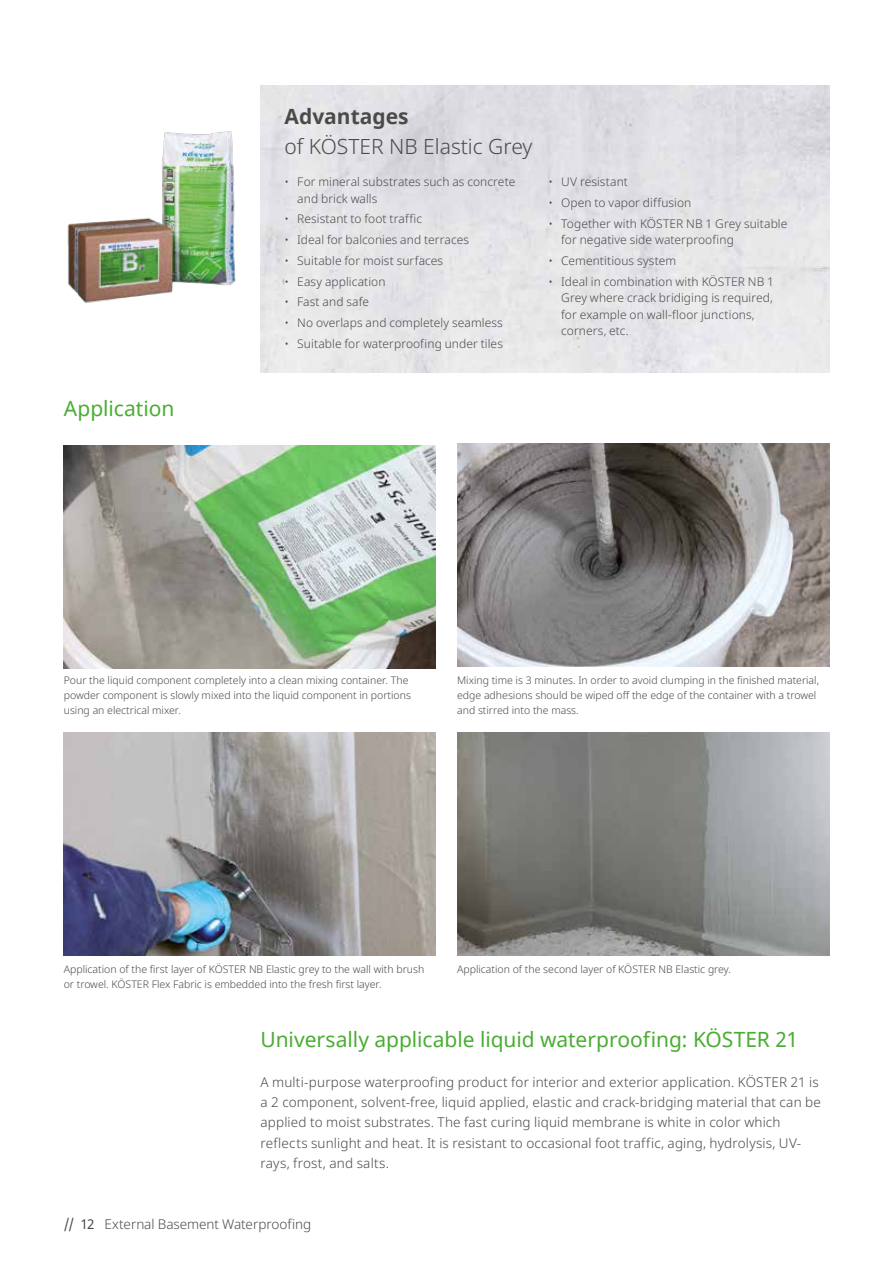
<style>
.page{position:relative;width:893px;height:1263px;background:#fff}
.page>*{position:absolute;margin:0;border:0;box-sizing:border-box;transform-origin:0 0}
.t1{font:21px "Noto Sans";letter-spacing:-.005em;color:#49ad33}
.t2{font:300 21px "Noto Sans";color:#4a4a49}
.t3{font:700 21px "Noto Sans";color:#4a4a49}
.t4{font:300 13.5px/20.2px "Noto Sans";letter-spacing:.01em;color:#4a4a49}
.t5{font:300 12px/16.5px "Noto Sans";letter-spacing:.005em;color:#4a4a49}
.t6{font:300 10.5px/15.1px "Noto Sans";color:#4a4a49}
.s1{font-weight:400}
</style>
<div class="page">
<img style="left:67px;top:131px;width:169px;height:173px">
<img style="left:457px;top:444px;width:372px;height:223px">
<img style="left:457px;top:733px;width:372px;height:223px">
<img style="left:64px;top:733px;width:372px;height:223px">
<img style="left:64px;top:445px;width:372px;height:223px">
<h1 class="t1" style="left:64px;top:394px;width:112px">Application</h1>
<h1 class="t3" style="left:285px;top:101px;width:126px">Advantages</h1>
<h1 class="t2" style="left:285px;top:132px;width:249px">of KÖSTER NB Elastic Grey</h1>
<p class="t5" style="left:297px;top:174px;width:219px;text-indent:-13px">• For mineral substrates such as concrete and brick walls</p>
<p class="t5" style="left:285px;top:211px;width:139px">• Resistant to foot traffic</p>
<p class="t5" style="left:285px;top:232px;width:186px">• Ideal for balconies and terraces</p>
<p class="t5" style="left:285px;top:253px;width:160px">• Suitable for moist surfaces</p>
<p class="t5" style="left:285px;top:273px;width:103px">• Easy application</p>
<p class="t5" style="left:285px;top:294px;width:86px">• Fast and safe</p>
<p class="t5" style="left:285px;top:315px;width:220px">• No overlaps and completely seamless</p>
<p class="t5" style="left:285px;top:336px;width:220px">• Suitable for waterproofing under tiles</p>
<p class="t5" style="left:548px;top:174px;width:81px">• UV resistant</p>
<p class="t5" style="left:548px;top:195px;width:144px">• Open to vapor diffusion</p>
<p class="t5" style="left:561px;top:215px;width:228px;text-indent:-13px">• Together with KÖSTER NB 1 Grey suitable for negative side waterproofing</p>
<p class="t5" style="left:548px;top:253px;width:129px">• Cementitious system</p>
<p class="t5" style="left:561px;top:273px;width:214px;text-indent:-13px">• Ideal in combination with KÖSTER NB 1<br>Grey where crack bridiging is required, for example on wall-floor junctions, corners, etc.</p>
<p class="t6" style="left:64px;top:673px;width:349px">Pour the liquid component completely into a clean mixing container. The powder component is slowly mixed into the liquid component in portions using an electrical mixer.</p>
<p class="t6" style="left:457px;top:673px;width:363px">Mixing time is 3 minutes. In order to avoid clumping in the finished material, edge adhesions should be wiped off the edge of the container with a trowel and stirred into the mass.</p>
<p class="t6" style="left:64px;top:962px;width:362px">Application of the first layer of KÖSTER NB Elastic grey to the wall with brush</p>
<p class="t6" style="left:457px;top:962px;width:275px">Application of the second layer of KÖSTER NB Elastic grey.</p>
<p class="t6" style="left:64px;top:977px;width:319px">or trowel. KÖSTER Flex Fabric is embedded into the fresh first layer.</p>
<h1 class="t1" style="left:260px;top:1025px;width:539px">Universally applicable liquid waterproofing: KÖSTER 21</h1>
<p class="t4" style="left:260px;top:1072px;width:562px">A multi-purpose waterproofing product for interior and exterior application. KÖSTER 21 is a 2 component, solvent-free, liquid applied, elastic and crack-bridging material that can be applied to moist substrates. The fast curing liquid membrane is white in color which reflects sunlight and heat. It is resistant to occasional foot traffic, aging, hydrolysis, UV&shy;rays, frost, and salts.</p>
<p class="t4" style="left:64px;top:1214px;width:249px"><span class="s1">// 12</span> External Basement Waterproofing</p>
</div>
